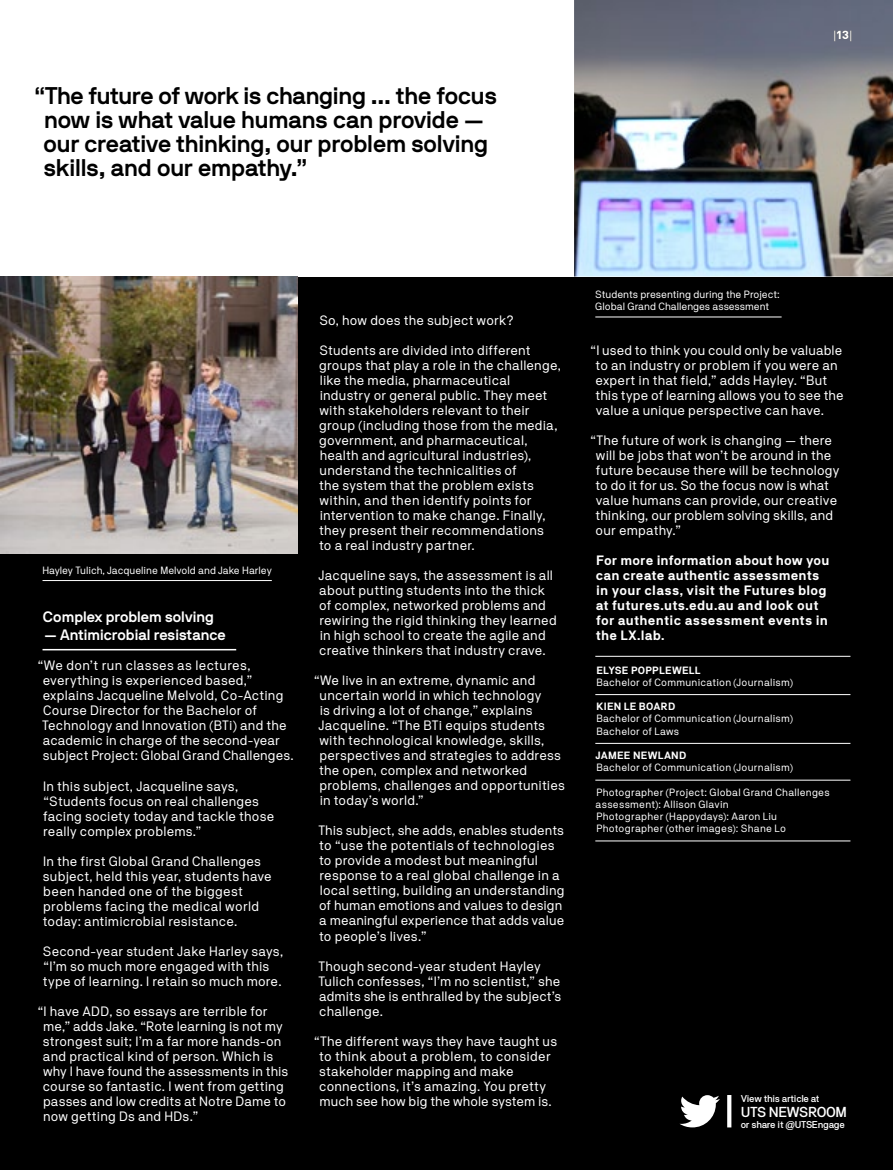
<style>
.page{position:relative;width:893px;height:1170px;background:#fff}
.page>*{position:absolute;margin:0;border:0;box-sizing:border-box;transform-origin:0 0}
.t1{font:700 24px/24px "NB International Pro";letter-spacing:-.005em;color:#000}
.t2{font:700 15px "NB International Pro";letter-spacing:.005em;color:#fff}
.t3{font:500 14.4px "NB Akademie Std";letter-spacing:-.025em;color:#fff}
.t4{font:13.5px/15px "NB Akademie Std";letter-spacing:.015em;color:#fff}
.t5{font:700 13.5px/15px "NB Akademie Std";letter-spacing:.015em;color:#fff}
.t6{font:500 12px "NB Akademie Std";color:#000}
.t7{font:10.5px/12px "NB Akademie Std";letter-spacing:.02em;color:#fff}
.t8{font:10.5px/12px "NB Akademie Std";color:#fff}
.t9{font:700 10.5px "NB Akademie Std";letter-spacing:.02em;color:#fff}
.t10{font:500 9.75px "NB Akademie Std";letter-spacing:-.025em;color:#fff}
.s1{font-weight:900}
.s2{color:#000}
</style>
<div class="page">
<div style="left:0;top:0;width:893px;height:1169px;background:#000"></div>
<div style="left:0;top:0;width:893px;height:276px;background:#fff"></div>
<hr style="left:43px;top:580px;width:229px;height:1px;background:#fff">
<img style="left:574px;top:0;width:319px;height:276px">
<img style="left:0;top:276px;width:298px;height:277px">
<hr style="left:595px;top:316px;width:187px;height:1px;background:#fff">
<hr style="left:43px;top:649px;width:193px;height:1px;background:#fff">
<hr style="left:595px;top:656px;width:255px;height:1px;background:#fff">
<hr style="left:595px;top:694px;width:255px;height:1px;background:#fff">
<hr style="left:595px;top:743px;width:255px;height:1px;background:#fff">
<hr style="left:595px;top:779px;width:255px;height:1px;background:#fff">
<hr style="left:595px;top:840px;width:255px;height:1px;background:#fff">
<svg style="left:679px;top:1095px;width:41px;height:32px"></svg>
<svg style="left:727px;top:1095px;width:4px;height:32px"></svg>
<h1 class="t1" style="left:43px;top:84px;width:455px;text-indent:-8px">“The future of work is changing ... the focus now is what value humans can provide — our creative thinking, our problem solving skills, and our empathy.”</h1>
<p class="t6" style="left:833px;top:28px;width:20px">|<span class="s1">13</span>|</p>
<p class="t8" style="left:43px;top:564px;width:231px">Hayley Tulich, Jacqueline Melvold and Jake Harley</p>
<p class="t2" style="left:43px;top:608px;width:172px">Complex problem solving</p>
<p class="t2" style="left:44px;top:626px;width:183px">— Antimicrobial resistance</p>
<p class="t4" style="left:42px;top:658px;width:253px;text-indent:-4px">“We don’t run classes as lectures, everything is experienced based,” explains Jacqueline Melvold, Co-Acting Course Director for the Bachelor of Technology and Innovation (BTi) and the academic in charge of the second-year subject Project: Global Grand Challenges.</p>
<p class="t4" style="left:43px;top:778px;width:197px">In this subject, Jacqueline says,</p>
<p class="t4" style="left:38px;top:793px;width:223px"><span class="s2">“</span>“Students focus on real challenges</p>
<p class="t4" style="left:43px;top:808px;width:233px">facing society today and tackle those</p>
<p class="t4" style="left:43px;top:823px;width:160px">really complex problems.”</p>
<p class="t4" style="left:43px;top:853px;width:230px">In the first Global Grand Challenges subject, held this year, students have been handed one of the biggest problems facing the medical world today: antimicrobial resistance.</p>
<p class="t4" style="left:43px;top:943px;width:242px">Second-year student Jake Harley says, “I’m so much more engaged with this type of learning. I retain so much more.</p>
<p class="t4" style="left:43px;top:1003px;width:247px;text-indent:-5px">“I have ADD, so essays are terrible for me,” adds Jake. “Rote learning is not my strongest suit; I’m a far more hands-on and practical kind of person. Which is why I have found the assessments in this course so fantastic. I went from getting passes and low credits at Notre Dame to now getting Ds and HDs.”</p>
<p class="t4" style="left:319px;top:313px;width:195px">So, how does the subject work?</p>
<p class="t4" style="left:319px;top:343px;width:243px">Students are divided into different groups that play a role in the challenge, like the media, pharmaceutical industry or general public. They meet with stakeholders relevant to their group (including those from the media, government, and pharmaceutical, health and agricultural industries), understand the technicalities of<br>the system that the problem exists within, and then identify points for intervention to make change. Finally, they present their recommendations<br>to a real industry partner.</p>
<p class="t4" style="left:318px;top:568px;width:240px">Jacqueline says, the assessment is all about putting students into the thick of complex, networked problems and rewiring the rigid thinking they learned in high school to create the agile and creative thinkers that industry crave.</p>
<p class="t4" style="left:318px;top:673px;width:248px;text-indent:-4px">“We live in an extreme, dynamic and uncertain world in which technology<br>is driving a lot of change,” explains Jacqueline. “The BTi equips students with technological knowledge, skills, perspectives and strategies to address the open, complex and networked problems, challenges and opportunities in today’s world.”</p>
<p class="t4" style="left:318px;top:822px;width:248px">This subject, she adds, enables students to “use the potentials of technologies to provide a modest but meaningful response to a real global challenge in a local setting, building an understanding of human emotions and values to design a meaningful experience that adds value to people’s lives.”</p>
<p class="t4" style="left:318px;top:957px;width:244px">Though second-year student Hayley<br>Tulich confesses, “I’m no scientist,” she admits she is enthralled by the subject’s challenge.</p>
<p class="t4" style="left:319px;top:1032px;width:239px;text-indent:-5px">“The different ways they have taught us to think about a problem, to consider stakeholder mapping and make connections, it’s amazing. You pretty much see how big the whole system is.</p>
<p class="t8" style="left:595px;top:288px;width:186px">Students presenting during the Project:<br>Global Grand Challenges assessment</p>
<p class="t4" style="left:596px;top:343px;width:250px;text-indent:-5px">“I used to think you could only be valuable to an industry or problem if you were an expert in that field,” adds Hayley. “But this type of learning allows you to see the value a unique perspective can have.</p>
<p class="t4" style="left:596px;top:433px;width:245px;text-indent:-5px">“The future of work is changing — there will be jobs that won’t be around in the future because there will be technology to do it for us. So the focus now is what value humans can provide, our creative thinking, our problem solving skills, and our empathy.”</p>
<p class="t5" style="left:596px;top:553px;width:235px">For more information about how you can create authentic assessments in your class, visit the Futures blog at futures.uts.edu.au and look out for authentic assessment events in the LX.lab.</p>
<p class="t9" style="left:596px;top:663px;width:106px">ELYSE POPPLEWELL</p>
<p class="t7" style="left:596px;top:675px;width:198px">Bachelor of Communication (Journalism)</p>
<p class="t9" style="left:596px;top:700px;width:81px">KIEN LE BOARD</p>
<p class="t7" style="left:596px;top:712px;width:198px">Bachelor of Communication (Journalism)<br>Bachelor of Laws</p>
<p class="t9" style="left:595px;top:749px;width:92px">JAMEE NEWLAND</p>
<p class="t7" style="left:596px;top:761px;width:198px">Bachelor of Communication (Journalism)</p>
<p class="t7" style="left:596px;top:786px;width:236px">Photographer (Project: Global Grand Challenges assessment): Allison Glavin<br>Photographer (Happydays): Aaron Liu Photographer (other images): Shane Lo</p>
<p class="t10" style="left:741px;top:1093px;width:80px">View this article at</p>
<p class="t10" style="left:741px;top:1118px;width:106px">or share it @UTSEngage</p>
<p class="t3" style="left:741px;top:1103px;width:108px">UTS NEWSROOM</p>
</div>
